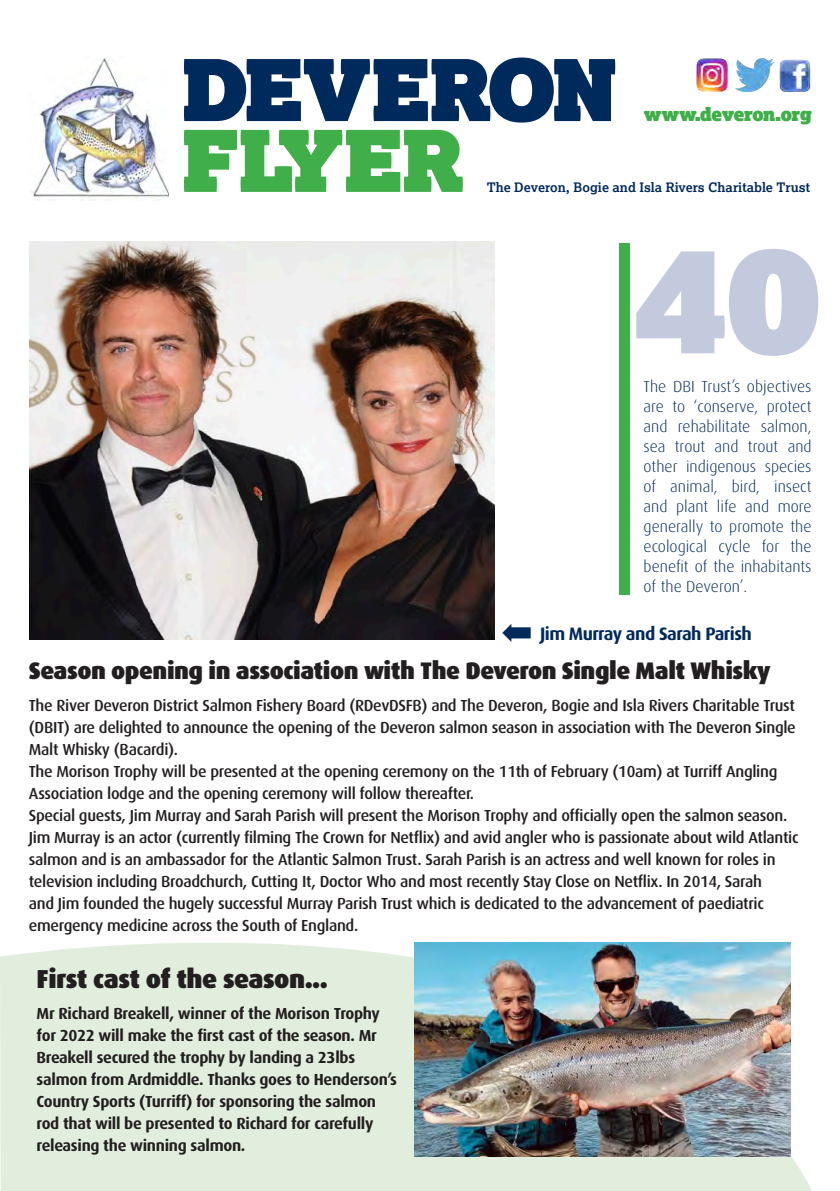
<style>
.page{position:relative;width:840px;height:1191px;background:#fff}
.page>*{position:absolute;margin:0;border:0;box-sizing:border-box;transform-origin:0 0}
.t1{font:143.2px "Lexia Advertising";color:#c3cadd}
.t2{font:85px "Lexia Advertising";letter-spacing:-.02em;color:#00295c}
.t3{font:85px "Lexia Advertising";color:#40ae49}
.t4{font:900 26px "Dax";letter-spacing:-.02em;color:#231f20}
.t5{font:900 24px "Dax";letter-spacing:-.02em;color:#231f20}
.t6{font:18.4px "Lexia Advertising";letter-spacing:-.02em;color:#40ae49}
.t7{font:700 18px "Dax";letter-spacing:-.03em;color:#00295c}
.t8{font:500 16px/22px "Dax";letter-spacing:-.02em;color:#231f20}
.t9{font:700 16px/22px "Dax";letter-spacing:-.02em;color:#231f20}
.t10{font:300 16px/20px "Dax";color:#00295c;text-align:justify}
.t11{font:700 13px "Lexia";color:#00295c}
</style>
<div class="page">
<div style="left:0;top:942px;width:812px;height:249px;background:#e1eedd"></div>
<img style="left:31px;top:57px;width:137px;height:143px">
<img style="left:779px;top:60px;width:31px;height:32px">
<img style="left:735px;top:59px;width:38px;height:32px">
<img style="left:696px;top:59px;width:31px;height:32px">
<div style="left:619px;top:243px;width:10px;height:352px;background:#40ae49"></div>
<img style="left:29px;top:242px;width:465px;height:397px">
<img style="left:414px;top:942px;width:376px;height:214px">
<p class="t2" style="left:182px;top:34px;width:436px">DEVERON</p>
<p class="t6" style="left:643px;top:102px;width:170px">www.deveron.org</p>
<p class="t3" style="left:182px;top:105px;width:284px">FLYER</p>
<p class="t11" style="left:486px;top:179px;width:324px">The Deveron, Bogie and Isla Rivers Charitable Trust</p>
<p class="t1" style="left:633px;top:207px;width:189px">40</p>
<p class="t10" style="left:643px;top:376px;width:169px">The DBI Trust’s objectives are to ‘conserve, protect and rehabilitate salmon, sea trout and trout and other indigenous species of animal, bird, insect and plant life and more generally to promote the ecological cycle for the benefit of the inhabitants of the Deveron’.</p>
<p class="t7" style="left:539px;top:623px;width:213px">Jim Murray and Sarah Parish</p>
<p class="t5" style="left:29px;top:656px;width:742px">Season opening in association with The Deveron Single Malt Whisky</p>
<p class="t8" style="left:29px;top:694px;width:768px;text-align:justify">The River Deveron District Salmon Fishery Board (RDevDSFB) and The Deveron, Bogie and Isla Rivers Charitable Trust (DBIT) are delighted to announce the opening of the Deveron salmon season in association with The Deveron Single Malt Whisky (Bacardi).</p>
<p class="t8" style="left:29px;top:760px;width:749px">The Morison Trophy will be presented at the opening ceremony on the 11th of February (10am) at Turriff Angling<br>Association lodge and the opening ceremony will follow thereafter.</p>
<p class="t8" style="left:29px;top:804px;width:771px">Special guests, Jim Murray and Sarah Parish will present the Morison Trophy and officially open the salmon season.<br>Jim Murray is an actor (currently filming The Crown for Netflix) and avid angler who is passionate about wild Atlantic salmon and is an ambassador for the Atlantic Salmon Trust. Sarah Parish is an actress and well known for roles in television including Broadchurch, Cutting It, Doctor Who and most recently Stay Close on Netflix. In 2014, Sarah<br>and Jim founded the hugely successful Murray Parish Trust which is dedicated to the advancement of paediatric emergency medicine across the South of England.</p>
<p class="t4" style="left:37px;top:963px;width:293px">First cast of the season...</p>
<p class="t9" style="left:37px;top:1002px;width:362px">Mr Richard Breakell, winner of the Morison Trophy for 2022 will make the first cast of the season. Mr Breakell secured the trophy by landing a 23lbs salmon from Ardmiddle. Thanks goes to Henderson’s Country Sports (Turriff) for sponsoring the salmon rod that will be presented to Richard for carefully releasing the winning salmon.</p>
</div>
